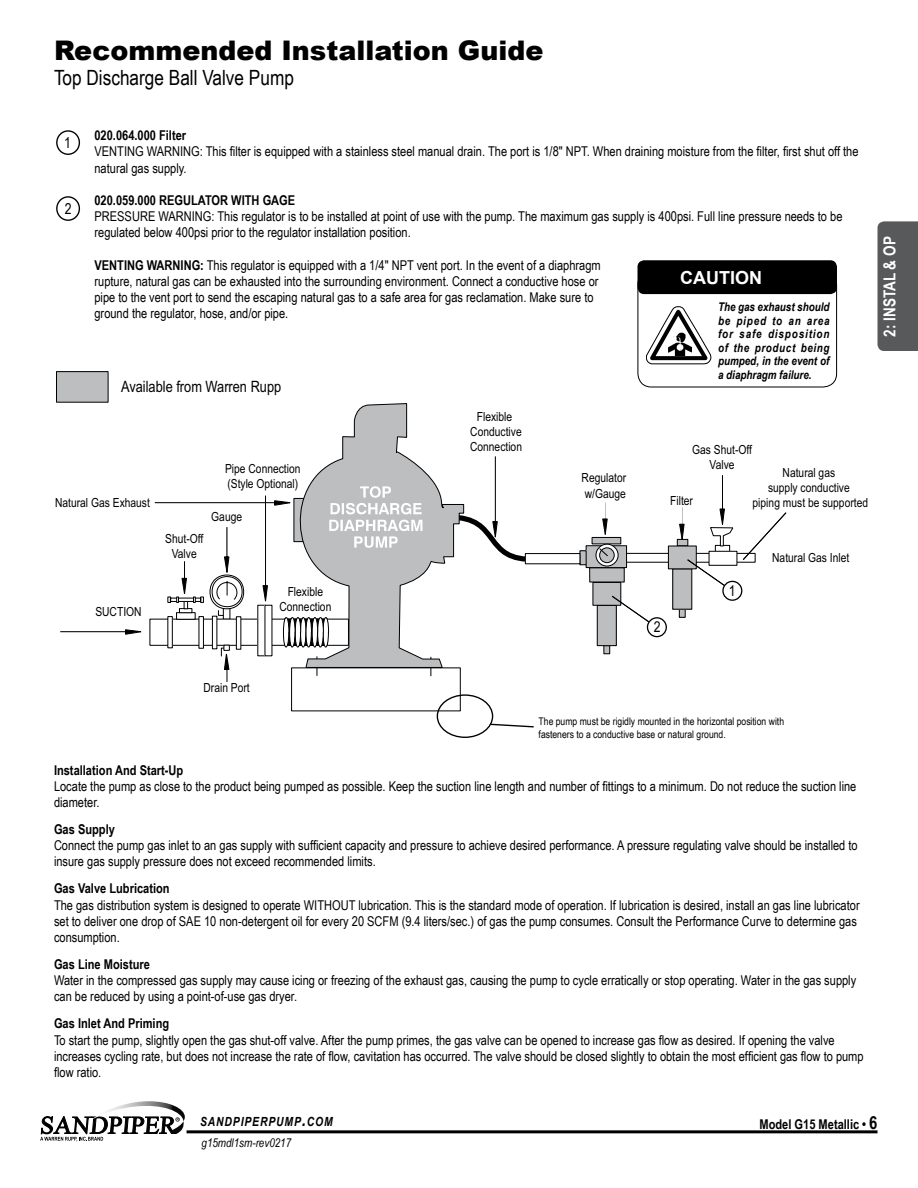
<style>
.page{position:relative;width:918px;height:1188px;background:#fff}
.page>*{position:absolute;margin:0;border:0;box-sizing:border-box;transform-origin:0 0}
.t1{font:900 27px "Arial";color:#000}
.t2{font:21px "Arial Narrow";color:#000}
.t3{font:700 18px "Arial";color:#fff}
.t4{font:700 16.5px "Arial Narrow";color:#fff}
.t5{font:15.6px "Arial Narrow";color:#000}
.t6{font:15px "Arial Narrow";color:#000}
.t7{font:13.5px/16.2px "Arial Narrow";color:#000}
.t8{font:700 13.5px "Arial Narrow";color:#000}
.t9{font:12.6px/15px "Arial Narrow";color:#000;text-align:center}
.t10{font:italic 700 12.6px "Arial Narrow";letter-spacing:.07em;color:#000}
.t11{font:italic 700 12px/13.5px "Arial Narrow";color:#000;text-align:justify}
.t12{font:italic 12px "Arial Narrow";color:#000}
.t13{font:10.5px/12.6px "Arial Narrow";color:#000}
.s1{font-weight:700}
.s2{font-size:18px}
</style>
<div class="page">
<hr style="left:187px;top:1130px;width:691px;height:3px;background:#000">
<svg style="left:40px;top:1101px;width:145px;height:41px"></svg>
<div style="left:626px;top:553px;width:129px;height:9px;border:1px solid #000"></div>
<div style="left:715px;top:545px;width:15px;height:10px;border:1px solid #000"></div>
<div style="left:709px;top:551px;width:28px;height:14px;background:#fff"></div>
<div style="left:709px;top:551px;width:28px;height:15px;border:1px solid #000"></div>
<svg style="left:464px;top:456px;width:61px;height:108px"></svg>
<hr style="left:722px;top:475px;width:1px;height:41px;background:#000">
<svg style="left:710px;top:508px;width:24px;height:38px"></svg>
<svg style="left:60px;top:630px;width:81px;height:4px"></svg>
<svg style="left:308px;top:403px;width:156px;height:265px"></svg>
<svg style="left:155px;top:486px;width:267px;height:196px"></svg>
<svg style="left:742px;top:512px;width:45px;height:49px"></svg>
<div style="left:586px;top:546px;width:41px;height:22px;background:#bcbec0"></div>
<div style="left:586px;top:545px;width:41px;height:23px;border:1px solid #000"></div>
<div style="left:592px;top:537px;width:29px;height:7px;background:#bcbec0"></div>
<div style="left:592px;top:537px;width:29px;height:7px;border:1px solid #000"></div>
<div style="left:57px;top:372px;width:51px;height:30px;background:#bcbec0"></div>
<div style="left:56px;top:371px;width:52px;height:31px;border:1px solid #000"></div>
<div style="left:677px;top:539px;width:11px;height:7px;background:#bcbec0"></div>
<div style="left:677px;top:539px;width:11px;height:7px;border:1px solid #000"></div>
<svg style="left:596px;top:544px;width:22px;height:22px"></svg>
<div style="left:596px;top:544px;width:22px;height:22px;border:1px solid #000;border-radius:50%"></div>
<div style="left:600px;top:548px;width:14px;height:15px;background:#bcbec0;border-radius:50%"></div>
<div style="left:599px;top:548px;width:15px;height:15px;border:1px solid #000;border-radius:50%"></div>
<div style="left:604px;top:646px;width:6px;height:8px;background:#bcbec0"></div>
<div style="left:604px;top:645px;width:6px;height:9px;border:1px solid #000"></div>
<div style="left:597px;top:605px;width:19px;height:41px;background:#bcbec0"></div>
<div style="left:597px;top:605px;width:20px;height:41px;border:1px solid #000"></div>
<div style="left:593px;top:582px;width:28px;height:23px;background:#bcbec0"></div>
<div style="left:593px;top:582px;width:28px;height:24px;border:1px solid #000"></div>
<div style="left:590px;top:568px;width:34px;height:14px;background:#bcbec0"></div>
<div style="left:580px;top:551px;width:6px;height:14px;background:#bcbec0"></div>
<div style="left:580px;top:550px;width:6px;height:15px;border:1px solid #000"></div>
<svg style="left:603px;top:503px;width:4px;height:32px"></svg>
<div style="left:647px;top:617px;width:20px;height:20px;border:1px solid #000;border-radius:50%"></div>
<svg style="left:611px;top:595px;width:39px;height:28px"></svg>
<div style="left:525px;top:553px;width:55px;height:11px;border:1px solid #000"></div>
<svg style="left:599px;top:548px;width:9px;height:9px"></svg>
<div style="left:679px;top:609px;width:6px;height:8px;background:#bcbec0"></div>
<div style="left:679px;top:609px;width:7px;height:9px;border:1px solid #000"></div>
<div style="left:673px;top:569px;width:19px;height:40px;background:#bcbec0"></div>
<div style="left:672px;top:569px;width:20px;height:40px;border:1px solid #000"></div>
<div style="left:668px;top:546px;width:28px;height:23px;background:#bcbec0"></div>
<div style="left:668px;top:546px;width:29px;height:23px;border:1px solid #000"></div>
<svg style="left:680px;top:508px;width:4px;height:32px"></svg>
<div style="left:722px;top:581px;width:20px;height:20px;border:1px solid #000;border-radius:50%"></div>
<svg style="left:687px;top:559px;width:38px;height:27px"></svg>
<div style="left:437px;top:694px;width:56px;height:44px;border:1px solid #000;border-radius:50%"></div>
<svg style="left:489px;top:723px;width:45px;height:5px"></svg>
<div style="left:56px;top:130px;width:24px;height:25px;border:1px solid #000;border-radius:50%"></div>
<div style="left:56px;top:196px;width:24px;height:25px;border:1px solid #000;border-radius:50%"></div>
<div style="left:638px;top:271px;width:199px;height:116px;border:1px solid #000;border-radius:14px"></div>
<div style="left:638px;top:260px;width:199px;height:34px;background:#000;border-radius:7px"></div>
<svg style="left:646px;top:306px;width:65px;height:58px"></svg>
<div style="left:878px;top:221px;width:40px;height:130px;background:#58595b"></div>
<h1 class="t1" style="left:54px;top:31px;width:491px">Recommended Installation Guide</h1>
<h2 class="t2" style="left:54px;top:62px;width:241px">Top Discharge Ball Valve Pump</h2>
<p class="t6" style="left:64px;top:132px;width:8px">1</p>
<p class="t6" style="left:65px;top:197px;width:8px">2</p>
<p class="t8" style="left:94px;top:125px;width:93px">020.064.000 Filter</p>
<p class="t7" style="left:94px;top:143px;width:766px">VENTING WARNING: This filter is equipped with a stainless steel manual drain. The port is 1/8" NPT. When draining moisture from the filter, first shut off the natural gas supply.</p>
<p class="t8" style="left:94px;top:190px;width:202px">020.059.000 REGULATOR WITH GAGE</p>
<p class="t7" style="left:94px;top:208px;width:750px">PRESSURE WARNING: This regulator is to be installed at point of use with the pump. The maximum gas supply is 400psi. Full line pressure needs to be regulated below 400psi prior to the regulator installation position.</p>
<p class="t7" style="left:94px;top:256px;width:508px"><span class="s1">VENTING WARNING:</span> This regulator is equipped with a 1/4" NPT vent port. In the event of a diaphragm rupture, natural gas can be exhausted into the surrounding environment. Connect a conductive hose or pipe to the vent port to send the escaping natural gas to a safe area for gas reclamation. Make sure to ground the regulator, hose, and/or pipe.</p>
<h3 class="t3" style="left:680px;top:265px;width:83px">CAUTION</h3>
<p class="t11" style="left:718px;top:300px;width:113px">The gas exhaust should be piped to an area for safe disposition of the product being pumped, in the event of a diaphragm failure.</p>
<p class="t5" style="left:121px;top:375px;width:162px">Available from Warren Rupp</p>
<p class="t9" style="left:55px;top:494px;width:96px">Natural Gas Exhaust</p>
<p class="t9" style="left:95px;top:604px;width:48px">SUCTION</p>
<p class="t9" style="left:165px;top:530px;width:40px">Shut-Off<br>Valve</p>
<p class="t9" style="left:225px;top:460px;width:77px;text-align:left">Pipe Connection (Style Optional)</p>
<p class="t9" style="left:211px;top:509px;width:32px">Gauge</p>
<p class="t9" style="left:279px;top:583px;width:54px">Flexible<br>Connection</p>
<p class="t9" style="left:470px;top:409px;width:54px">Flexible<br>Conductive<br>Connection</p>
<p class="t9" style="left:582px;top:470px;width:46px;text-align:left">Regulator w/Gauge</p>
<p class="t9" style="left:692px;top:442px;width:61px">Gas Shut-Off<br>Valve</p>
<p class="t9" style="left:753px;top:465px;width:117px">Natural gas<br>supply conductive<br>piping must be supported</p>
<p class="t9" style="left:670px;top:493px;width:24px">Filter</p>
<p class="t6" style="left:654px;top:616px;width:8px">2</p>
<p class="t6" style="left:729px;top:579px;width:8px">1</p>
<p class="t9" style="left:772px;top:549px;width:79px">Natural Gas Inlet</p>
<p class="t4" style="left:877px;top:337px;width:102px;rotate:-90deg">2: INSTAL &amp; OP</p>
<p class="t9" style="left:204px;top:679px;width:48px">Drain Port</p>
<p class="t13" style="left:539px;top:715px;width:247px">The pump must be rigidly mounted in the horizontal position with fasteners to a conductive base or natural ground.</p>
<p class="t8" style="left:54px;top:760px;width:131px">Installation And Start-Up</p>
<p class="t7" style="left:54px;top:777px;width:804px">Locate the pump as close to the product being pumped as possible. Keep the suction line length and number of fittings to a minimum. Do not reduce the suction line diameter.</p>
<p class="t8" style="left:54px;top:819px;width:62px">Gas Supply</p>
<p class="t7" style="left:54px;top:837px;width:805px">Connect the pump gas inlet to an gas supply with sufficient capacity and pressure to achieve desired performance. A pressure regulating valve should be installed to insure gas supply pressure does not exceed recommended limits.</p>
<p class="t8" style="left:54px;top:878px;width:117px">Gas Valve Lubrication</p>
<p class="t7" style="left:54px;top:896px;width:807px">The gas distribution system is designed to operate WITHOUT lubrication. This is the standard mode of operation. If lubrication is desired, install an gas line lubricator set to deliver one drop of SAE 10 non-detergent oil for every 20 SCFM (9.4 liters/sec.) of gas the pump consumes. Consult the Performance Curve to determine gas consumption.</p>
<p class="t8" style="left:54px;top:954px;width:97px">Gas Line Moisture</p>
<p class="t7" style="left:54px;top:972px;width:804px">Water in the compressed gas supply may cause icing or freezing of the exhaust gas, causing the pump to cycle erratically or stop operating. Water in the gas supply can be reduced by using a point-of-use gas dryer.</p>
<p class="t8" style="left:54px;top:1013px;width:117px">Gas Inlet And Priming</p>
<p class="t7" style="left:54px;top:1031px;width:811px">To start the pump, slightly open the gas shut-off valve. After the pump primes, the gas valve can be opened to increase gas flow as desired. If opening the valve increases cycling rate, but does not increase the rate of flow, cavitation has occurred. The valve should be closed slightly to obtain the most efficient gas flow to pump flow ratio.</p>
<p class="t10" style="left:200px;top:1112px;width:134px">SANDPIPERPUMP<span class="s2">.</span>COM</p>
<p class="t8" style="left:760px;top:1114px;width:119px">Model G15 Metallic • <span class="s2">6</span></p>
<p class="t12" style="left:202px;top:1135px;width:91px">g15mdl1sm-rev0217</p>
</div>
